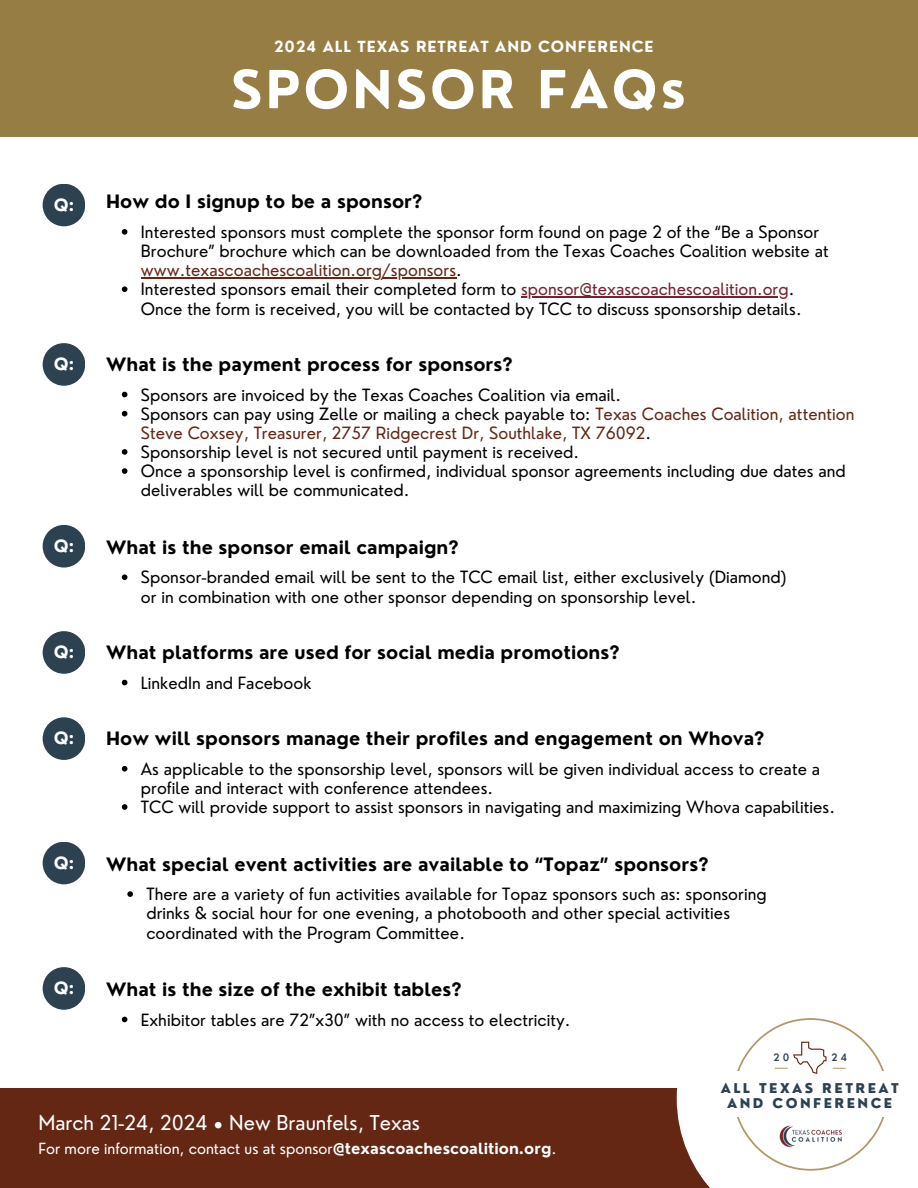
<style>
.page{position:relative;width:918px;height:1188px;background:#fff}
.page>*{position:absolute;margin:0;border:0;box-sizing:border-box;transform-origin:0 0}
.t1{font:700 51px "Nourd";letter-spacing:.06em;color:#fff}
.t2{font:19.95px "Nourd";color:#fff}
.t3{font:700 18px "Nourd";letter-spacing:.005em;color:#000}
.t4{font:16.5px/19.2px "Nourd";letter-spacing:.005em;color:#000}
.t5{font:16.5px/19.2px "Nourd";letter-spacing:.005em;color:#642714}
.t6{font:700 16.5px "Nourd";color:#fff}
.t7{font:15px "Nourd";letter-spacing:.005em;color:#fff}
.t8{font:700 15px "Nourd";letter-spacing:.06em;color:#fff}
.t9{font:800 13.2px/14.9px "Nourd";letter-spacing:.185em;color:#2c4251;text-align:center}
.t10{font:600 10.05px "Nourd";color:#2c4251}
.s1{color:#642714}
.s2{color:#76232f}
.s3{color:#000}
.s4{font-weight:700}
</style>
<div class="page">
<div style="left:0;top:1088px;width:918px;height:100px;background:#642714"></div>
<div style="left:677px;top:1088px;width:241px;height:100px;background:#fff"></div>
<div style="left:0;top:0;width:918px;height:136px;background:#967d44"></div>
<div style="left:43px;top:184px;width:42px;height:42px;background:#2c4251;border-radius:50%"></div>
<svg style="left:122px;top:229px;width:5px;height:6px"></svg>
<hr style="left:141px;top:277px;width:315px;height:2px;background:#642714">
<svg style="left:122px;top:286px;width:5px;height:6px"></svg>
<hr style="left:521px;top:297px;width:268px;height:1px;background:#76232f">
<div style="left:43px;top:343px;width:42px;height:43px;background:#2c4251;border-radius:50%"></div>
<svg style="left:122px;top:392px;width:5px;height:5px"></svg>
<svg style="left:122px;top:411px;width:5px;height:5px"></svg>
<svg style="left:122px;top:449px;width:5px;height:6px"></svg>
<svg style="left:122px;top:468px;width:5px;height:6px"></svg>
<div style="left:43px;top:525px;width:42px;height:43px;background:#2c4251;border-radius:50%"></div>
<svg style="left:122px;top:574px;width:5px;height:6px"></svg>
<div style="left:43px;top:631px;width:42px;height:43px;background:#2c4251;border-radius:50%"></div>
<svg style="left:122px;top:680px;width:5px;height:5px"></svg>
<div style="left:43px;top:717px;width:42px;height:43px;background:#2c4251;border-radius:50%"></div>
<svg style="left:122px;top:766px;width:5px;height:6px"></svg>
<svg style="left:122px;top:804px;width:5px;height:6px"></svg>
<div style="left:43px;top:842px;width:42px;height:42px;background:#2c4251;border-radius:50%"></div>
<svg style="left:127px;top:891px;width:6px;height:6px"></svg>
<svg style="left:737px;top:1018px;width:147px;height:56px"></svg>
<svg style="left:733px;top:1118px;width:154px;height:53px;background:#faf9f6"></svg>
<img style="left:778px;top:1122px;width:67px;height:29px">
<div style="left:43px;top:967px;width:42px;height:43px;background:#2c4251;border-radius:50%"></div>
<svg style="left:122px;top:1017px;width:5px;height:5px"></svg>
<p class="t8" style="left:274px;top:37px;width:381px">2024 ALL TEXAS RETREAT AND CONFERENCE</p>
<p class="t6" style="left:54px;top:194px;width:22px">Q:</p>
<p class="t1" style="left:231px;top:57px;width:456px">SPONSOR FAQs</p>
<p class="t3" style="left:106px;top:190px;width:318px">How do I signup to be a sponsor?</p>
<p class="t4" style="left:141px;top:222px;width:689px">Interested sponsors must complete the sponsor form found on page 2 of the “Be a Sponsor<br>Brochure” brochure which can be downloaded from the Texas Coaches Coalition website at <span class="s1">www.texascoachescoalition.org/sponsors</span>.</p>
<p class="t4" style="left:141px;top:280px;width:662px">Interested sponsors email their completed form to <span class="s2">sponsor@texascoachescoalition.org</span>.<br>Once the form is received, you will be contacted by TCC to discuss sponsorship details.</p>
<p class="t6" style="left:54px;top:354px;width:22px">Q:</p>
<p class="t3" style="left:106px;top:353px;width:408px">What is the payment process for sponsors?</p>
<p class="t4" style="left:141px;top:385px;width:482px">Sponsors are invoiced by the Texas Coaches Coalition via email.</p>
<p class="t5" style="left:141px;top:404px;width:715px"><span class="s3">Sponsors can pay using Zelle or mailing a check payable to:</span> Texas Coaches Coalition, attention<br>Steve Coxsey, Treasurer, 2757 Ridgecrest Dr, Southlake, TX 76092<span class="s3">.</span></p>
<p class="t4" style="left:141px;top:442px;width:440px">Sponsorship level is not secured until payment is received.</p>
<p class="t4" style="left:141px;top:461px;width:706px">Once a sponsorship level is confirmed, individual sponsor agreements including due dates and deliverables will be communicated.</p>
<p class="t6" style="left:54px;top:535px;width:22px">Q:</p>
<p class="t3" style="left:106px;top:536px;width:354px">What is the sponsor email campaign?</p>
<p class="t4" style="left:141px;top:568px;width:647px">Sponsor-branded email will be sent to the TCC email list, either exclusively (Diamond) or in combination with one other sponsor depending on sponsorship level.</p>
<p class="t6" style="left:54px;top:642px;width:22px">Q:</p>
<p class="t3" style="left:106px;top:641px;width:515px">What platforms are used for social media promotions?</p>
<p class="t4" style="left:141px;top:673px;width:172px">LinkedIn and Facebook</p>
<p class="t6" style="left:54px;top:728px;width:22px">Q:</p>
<p class="t3" style="left:106px;top:727px;width:660px">How will sponsors manage their profiles and engagement on Whova?</p>
<p class="t4" style="left:141px;top:759px;width:681px">As applicable to the sponsorship level, sponsors will be given individual access to create a profile and interact with conference attendees.</p>
<p class="t4" style="left:141px;top:797px;width:696px">TCC will provide support to assist sponsors in navigating and maximizing Whova capabilities.</p>
<p class="t6" style="left:54px;top:852px;width:22px">Q:</p>
<p class="t3" style="left:106px;top:853px;width:604px">What special event activities are available to “Topaz” sponsors?</p>
<p class="t4" style="left:146px;top:885px;width:622px">There are a variety of fun activities available for Topaz sponsors such as: sponsoring drinks &amp; social hour for one evening, a photobooth and other special activities coordinated with the Program Committee.</p>
<p class="t6" style="left:54px;top:978px;width:22px">Q:</p>
<p class="t3" style="left:106px;top:978px;width:357px">What is the size of the exhibit tables?</p>
<p class="t4" style="left:141px;top:1010px;width:431px">Exhibitor tables are 72”x30” with no access to electricity.</p>
<p class="t10" style="left:773px;top:1051px;width:17px">2 0</p>
<p class="t10" style="left:832px;top:1051px;width:17px">2 4</p>
<p class="t9" style="left:721px;top:1081px;width:180px">ALL TEXAS RETREAT<br>AND CONFERENCE</p>
<p class="t2" style="left:38px;top:1110px;width:383px">March 21-24, 2024 • New Braunfels, Texas</p>
<p class="t7" style="left:38px;top:1139px;width:520px">For more information, contact us at sponsor<span class="s4">@texascoachescoalition.org</span>.</p>
</div>
